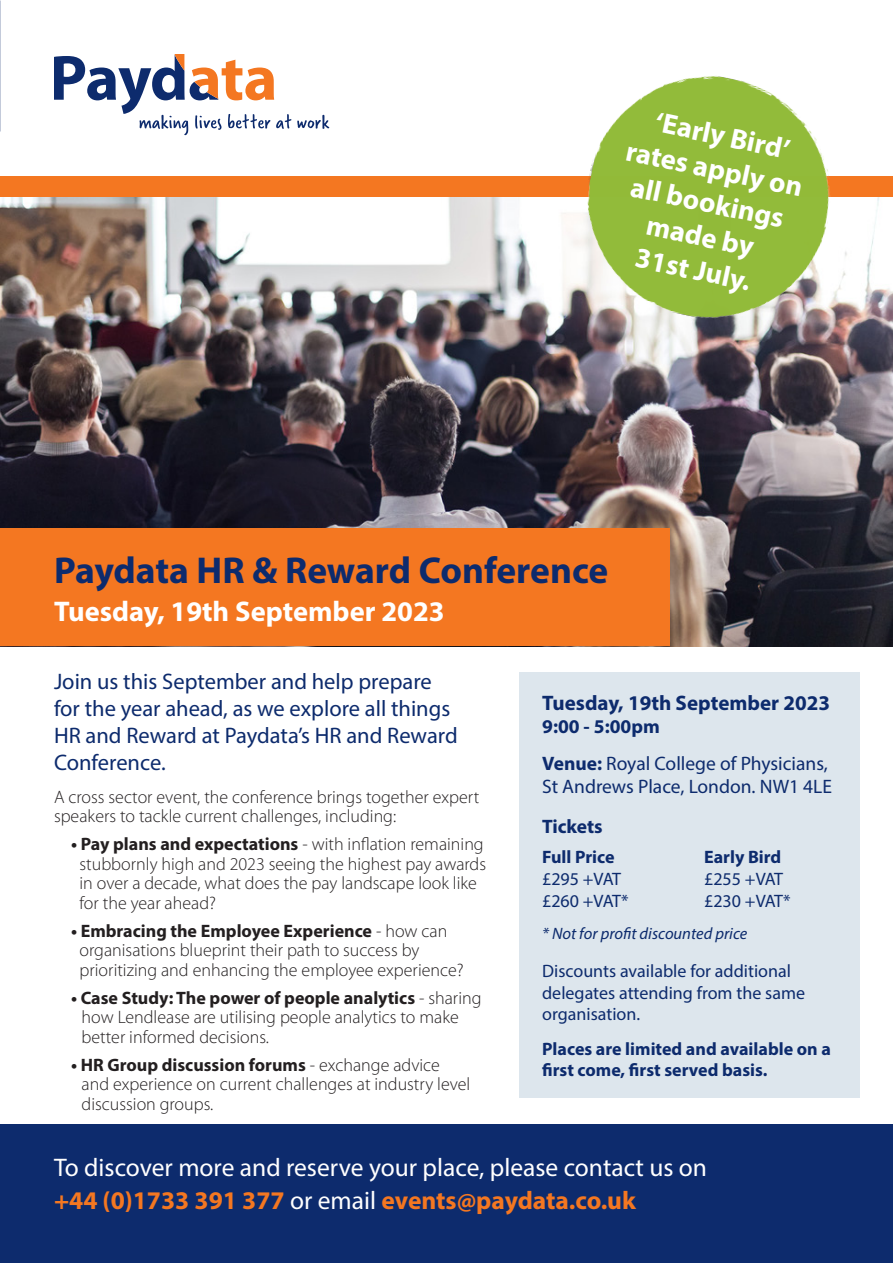
<style>
.page{position:relative;width:893px;height:1263px;background:#fff}
.page>*{position:absolute;margin:0;border:0;box-sizing:border-box;transform-origin:0 0}
.t1{font:700 37.5px "Myriad Pro";letter-spacing:-.005em;color:#0d2b6d}
.t2{font:700 28.5px/34.2px "Myriad Pro";color:#fff;text-align:center}
.t3{font:25.5px "Myriad Pro";color:#fff}
.t4{font:700 25.5px "Myriad Pro";color:#f47721}
.t5{font:22.5px/27px "Myriad Pro";color:#0d2b6d}
.t6{font:700 21px "Myriad Pro";color:#0d2b6d}
.t7{font:19.5px/23.4px "Myriad Pro";color:#0d2b6d}
.t8{font:700 19.5px "Myriad Pro";color:#0d2b6d}
.t9{font:300 18px/19.5px "Myriad Pro";color:#231f20}
.t10{font:700 18px "Myriad Pro";color:#231f20}
.t11{font:18px/21.6px "Myriad Pro";color:#0d2b6d}
.t12{font:700 18px/21.6px "Myriad Pro";color:#0d2b6d}
.t13{font:italic 16.5px "Myriad Pro";color:#0d2b6d}
.s1{font-weight:300}
.s2{font-weight:700}
.s3{font-weight:400;color:#fff}
</style>
<div class="page">
<div style="left:520px;top:672px;width:340px;height:426px;background:#dde6ed"></div>
<img style="left:0;top:197px;width:893px;height:449px">
<div style="left:0;top:176px;width:893px;height:21px;background:#f47721"></div>
<div style="left:0;top:1125px;width:893px;height:138px;background:#0d2b6d"></div>
<div style="left:0;top:528px;width:670px;height:118px;background:#f47721"></div>
<svg style="left:297px;top:115px;width:32px;height:14px"></svg>
<svg style="left:54px;top:54px;width:237px;height:81px"></svg>
<img style="left:564px;top:76px;width:289px;height:266px">
<p class="t2" style="left:637px;top:99px;width:181px;rotate:12deg">‘Early Bird’ rates apply on all bookings made by</p>
<p class="t2" style="left:639px;top:239px;width:119px;rotate:12deg">31st July.</p>
<p class="t1" style="left:54px;top:545px;width:556px">Paydata HR &amp; Reward Conference</p>
<p class="t2" style="left:54px;top:593px;width:392px">Tuesday, 19th September 2023</p>
<p class="t5" style="left:54px;top:668px;width:405px">Join us this September and help prepare for the year ahead, as we explore all things HR and Reward at Paydata’s HR and Reward Conference.</p>
<p class="t9" style="left:54px;top:787px;width:427px">A cross sector event, the conference brings together expert speakers to tackle current challenges, including:</p>
<p class="t10" style="left:71px;top:832px;width:414px">• Pay plans and expectations <span class="s1">- with inflation remaining</span></p>
<p class="t9" style="left:80px;top:854px;width:408px">stubbornly high and 2023 seeing the highest pay awards in over a decade, what does the pay landscape look like for the year ahead?</p>
<p class="t10" style="left:71px;top:919px;width:378px">• Embracing the Employee Experience <span class="s1">- how can</span></p>
<p class="t9" style="left:80px;top:940px;width:386px">organisations blueprint their path to success by prioritizing and enhancing the employee experience?</p>
<p class="t10" style="left:71px;top:986px;width:412px">• Case Study: The power of people analytics <span class="s1">- sharing</span></p>
<p class="t9" style="left:82px;top:1007px;width:379px">how Lendlease are utilising people analytics to make better informed decisions.</p>
<p class="t10" style="left:71px;top:1053px;width:370px">• HR Group discussion forums <span class="s1">- exchange advice</span></p>
<p class="t9" style="left:82px;top:1074px;width:390px">and experience on current challenges at industry level discussion groups.</p>
<p class="t6" style="left:542px;top:689px;width:289px">Tuesday, 19th September 2023</p>
<p class="t8" style="left:542px;top:714px;width:119px">9:00 - 5:00pm</p>
<p class="t7" style="left:542px;top:751px;width:291px"><span class="s2">Venue:</span> Royal College of Physicians,<br>St Andrews Place, London. NW1 4LE</p>
<p class="t8" style="left:542px;top:814px;width:62px">Tickets</p>
<p class="t12" style="left:542px;top:846px;width:74px">Full Price</p>
<p class="t12" style="left:704px;top:846px;width:79px">Early Bird</p>
<p class="t11" style="left:542px;top:868px;width:81px">£295 +VAT</p>
<p class="t11" style="left:704px;top:868px;width:81px">£255 +VAT</p>
<p class="t11" style="left:542px;top:889px;width:88px">£260 +VAT*</p>
<p class="t11" style="left:704px;top:889px;width:88px">£230 +VAT*</p>
<p class="t13" style="left:542px;top:923px;width:207px">* Not for profit discounted price</p>
<p class="t11" style="left:542px;top:960px;width:264px">Discounts available for additional delegates attending from the same organisation.</p>
<p class="t12" style="left:542px;top:1037px;width:290px">Places are limited and available on a first come, first served basis.</p>
<p class="t3" style="left:54px;top:1151px;width:655px">To discover more and reserve your place, please contact us on</p>
<p class="t4" style="left:54px;top:1183px;width:583px">+44 (0)1733 391 377 <span class="s3">or email</span> events@paydata.co.uk</p>
</div>
